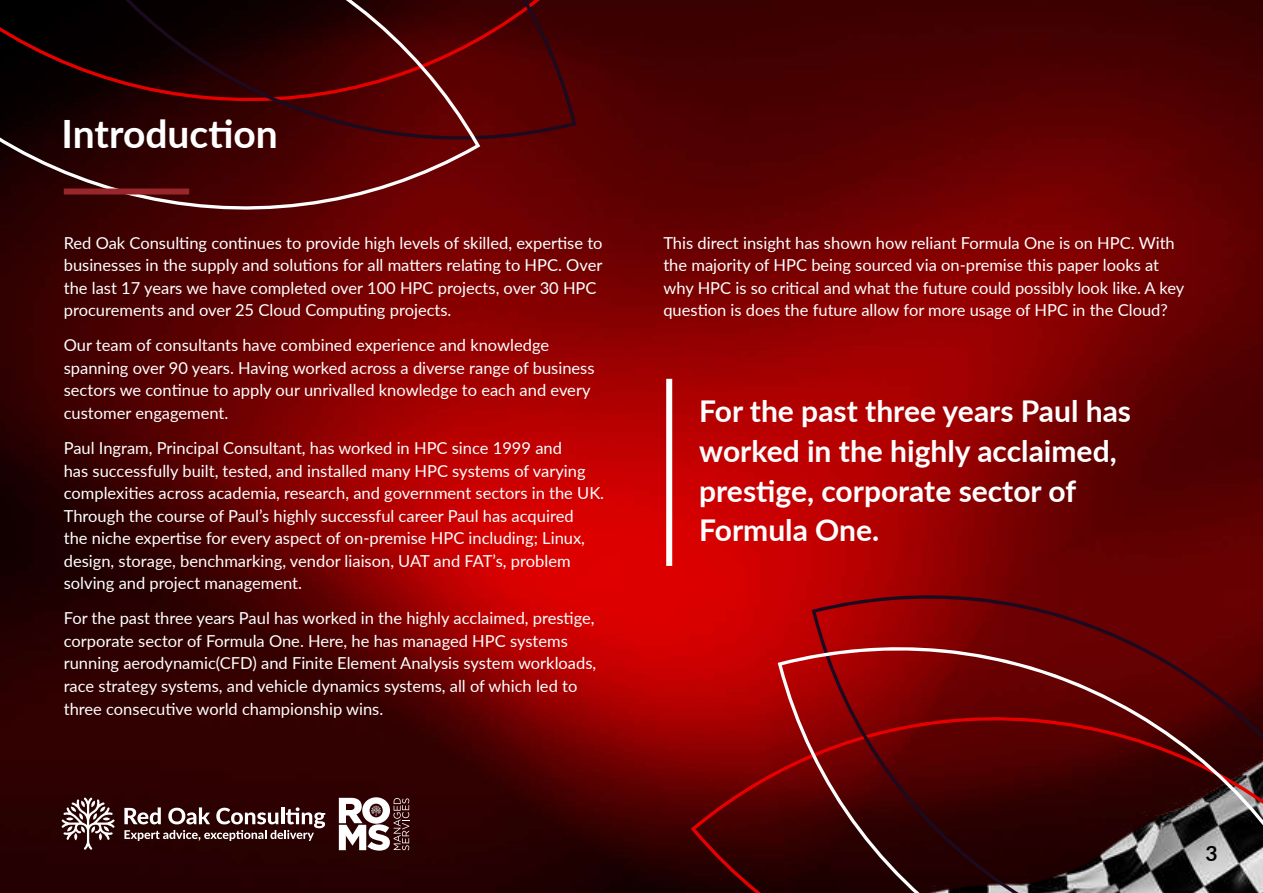
<style>
.page{position:relative;width:1263px;height:893px;background:#fff}
.page>*{position:absolute;margin:0;border:0;box-sizing:border-box;transform-origin:0 0}
.t1{font:700 39px "Lato";color:#fff}
.t2{font:700 30px/39.6px "Lato";color:#fff}
.t3{font:700 21px "Lato";color:#000}
.t4{font:16.5px/22.5px "Lato";color:#fff}
</style>
<div class="page">
<img style="left:0;top:0;width:1263px;height:893px">
<div style="left:666px;top:379px;width:6px;height:187px;background:#fff"></div>
<svg style="left:62px;top:797px;width:53px;height:53px"></svg>
<svg style="left:124px;top:807px;width:201px;height:34px"></svg>
<svg style="left:339px;top:797px;width:70px;height:54px"></svg>
<svg style="left:480px;top:0;width:96px;height:156px;background:#510002"></svg>
<svg style="left:0;top:0;width:480px;height:226px;background:#3a0506"></svg>
<div style="left:64px;top:189px;width:125px;height:6px;background:#99262b"></div>
<svg style="left:691px;top:711px;width:87px;height:182px;background:#620000"></svg>
<svg style="left:812px;top:583px;width:451px;height:51px;background:#780002"></svg>
<svg style="left:778px;top:634px;width:485px;height:259px;background:#581112"></svg>
<h1 class="t1" style="left:62px;top:105px;width:218px">Introduction</h1>
<p class="t4" style="left:64px;top:231px;width:540px">Red Oak Consulting continues to provide high levels of skilled, expertise to businesses in the supply and solutions for all matters relating to HPC. Over the last 17 years we have completed over 100 HPC projects, over 30 HPC procurements and over 25 Cloud Computing projects.</p>
<p class="t4" style="left:64px;top:333px;width:532px">Our team of consultants have combined experience and knowledge spanning over 90 years. Having worked across a diverse range of business sectors we continue to apply our unrivalled knowledge to each and every customer engagement.</p>
<p class="t4" style="left:64px;top:436px;width:542px">Paul Ingram, Principal Consultant, has worked in HPC since 1999 and<br>has successfully built, tested, and installed many HPC systems of varying complexities across academia, research, and government sectors in the UK.<br>Through the course of Paul’s highly successful career Paul has acquired<br>the niche expertise for every aspect of on-premise HPC including; Linux, design, storage, benchmarking, vendor liaison, UAT and FAT’s, problem solving and project management.</p>
<p class="t4" style="left:64px;top:606px;width:534px">For the past three years Paul has worked in the highly acclaimed, prestige, corporate sector of Formula One. Here, he has managed HPC systems running aerodynamic(CFD) and Finite Element Analysis system workloads, race strategy systems, and vehicle dynamics systems, all of which led to three consecutive world championship wins.</p>
<p class="t4" style="left:663px;top:231px;width:522px">This direct insight has shown how reliant Formula One is on HPC. With the majority of HPC being sourced via on-premise this paper looks at why HPC is so critical and what the future could possibly look like. A key question is does the future allow for more usage of HPC in the Cloud?</p>
<h2 class="t2" style="left:699px;top:390px;width:433px">For the past three years Paul has worked in the highly acclaimed, prestige, corporate sector of<br>Formula One.</h2>
<p class="t3" style="left:1205px;top:838px;width:14px">3</p>
</div>
